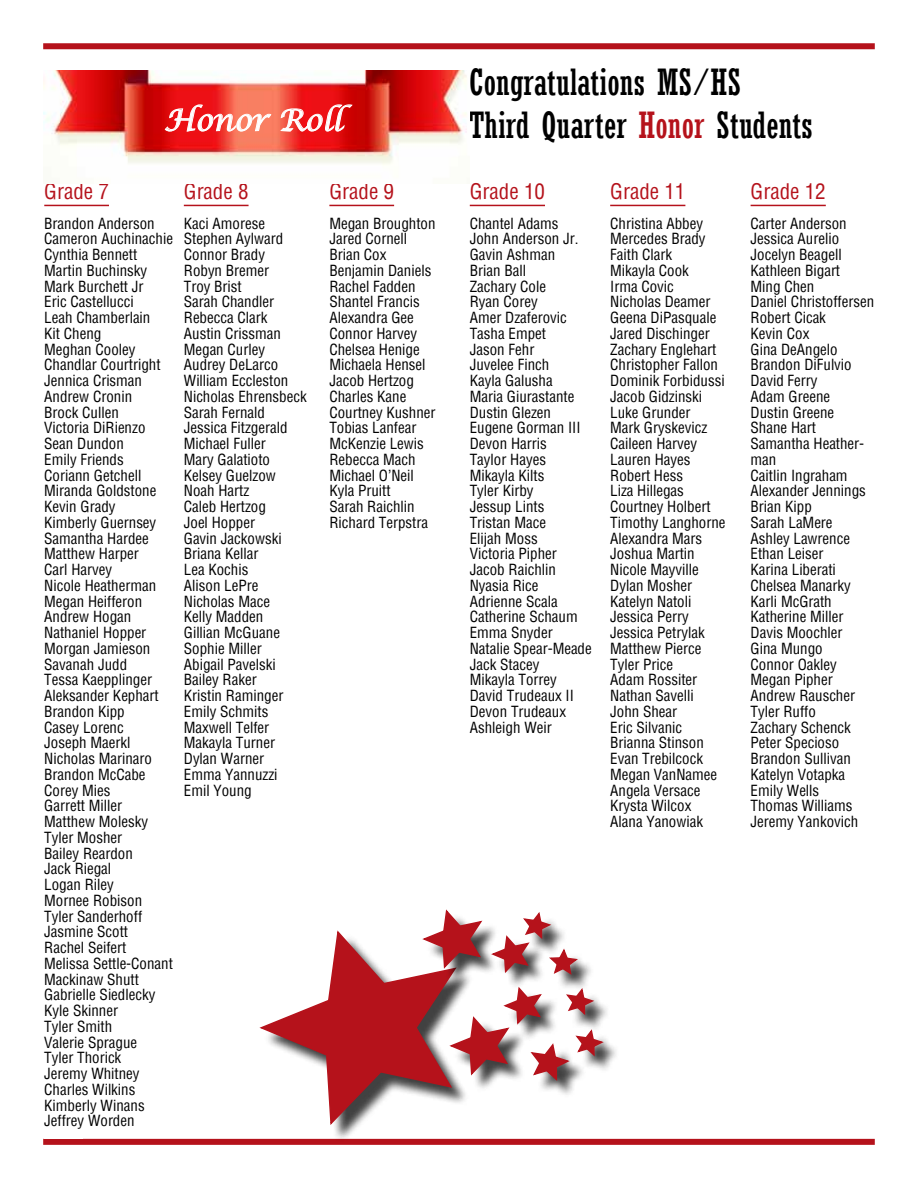
<style>
.page{position:relative;width:918px;height:1188px;background:#fff}
.page>*{position:absolute;margin:0;border:0;box-sizing:border-box;transform-origin:0 0}
.t1{font:condensed 36px/43.2px "Rockwell";color:#000}
.t2{font:italic 30px "Lucida Calligraphy";color:#fff}
.t3{font:condensed 21px "Helvetica";color:#b5121b}
.t4{font:condensed 15px/15.8px "Helvetica";color:#000}
.s1{color:#b5121b}
</style>
<div class="page">
<div style="left:43px;top:43px;width:832px;height:6px;background:#b5121b"></div>
<div style="left:43px;top:1139px;width:832px;height:6px;background:#b5121b"></div>
<div style="left:263px;top:934px;width:211px;height:208px;background:#000;opacity:.75"></div>
<div style="left:579px;top:1033px;width:42px;height:41px;background:#000;opacity:.75"></div>
<svg style="left:259px;top:909px;width:347px;height:218px"></svg>
<hr style="left:44px;top:205px;width:65px;height:1px;background:#b5121b">
<hr style="left:329px;top:205px;width:65px;height:1px;background:#b5121b">
<hr style="left:751px;top:205px;width:75px;height:1px;background:#b5121b">
<hr style="left:470px;top:205px;width:75px;height:1px;background:#b5121b">
<hr style="left:610px;top:205px;width:75px;height:1px;background:#b5121b">
<hr style="left:184px;top:205px;width:65px;height:1px;background:#b5121b">
<img style="left:43px;top:71px;width:424px;height:94px">
<svg style="left:164px;top:104px;width:108px;height:28px;background:#f3625a"></svg>
<svg style="left:280px;top:104px;width:73px;height:28px;background:#ed4949"></svg>
<h2 class="t2" style="left:164px;top:102px;width:180px">Honor Roll</h2>
<h3 class="t3" style="left:44px;top:178px;width:66px">Grade 7</h3>
<p class="t4" style="left:44px;top:215px;width:130px">Brandon Anderson<br>Cameron Auchinachie<br>Cynthia Bennett<br>Martin Buchinsky<br>Mark Burchett Jr<br>Eric Castellucci<br>Leah Chamberlain<br>Kit Cheng<br>Meghan Cooley<br>Chandlar Courtright<br>Jennica Crisman<br>Andrew Cronin<br>Brock Cullen<br>Victoria DiRienzo<br>Sean Dundon<br>Emily Friends<br>Coriann Getchell<br>Miranda Goldstone<br>Kevin Grady<br>Kimberly Guernsey<br>Samantha Hardee<br>Matthew Harper<br>Carl Harvey<br>Nicole Heatherman<br>Megan Heifferon<br>Andrew Hogan<br>Nathaniel Hopper<br>Morgan Jamieson<br>Savanah Judd<br>Tessa Kaepplinger<br>Aleksander Kephart<br>Brandon Kipp<br>Casey Lorenc<br>Joseph Maerkl<br>Nicholas Marinaro<br>Brandon McCabe<br>Corey Mies<br>Garrett Miller<br>Matthew Molesky<br>Tyler Mosher<br>Bailey Reardon<br>Jack Riegal<br>Logan Riley<br>Mornee Robison<br>Tyler Sanderhoff<br>Jasmine Scott<br>Rachel Seifert<br>Melissa Settle-Conant<br>Mackinaw Shutt<br>Gabrielle Siedlecky<br>Kyle Skinner<br>Tyler Smith<br>Valerie Sprague<br>Tyler Thorick<br>Jeremy Whitney<br>Charles Wilkins<br>Kimberly Winans<br>Jeffrey Worden</p>
<h1 class="t1" style="left:43px;top:1098px;width:28px">14</h1>
<h3 class="t3" style="left:184px;top:178px;width:66px">Grade 8</h3>
<p class="t4" style="left:184px;top:215px;width:124px">Kaci Amorese<br>Stephen Aylward<br>Connor Brady<br>Robyn Bremer<br>Troy Brist<br>Sarah Chandler<br>Rebecca Clark<br>Austin Crissman<br>Megan Curley<br>Audrey DeLarco<br>William Eccleston<br>Nicholas Ehrensbeck<br>Sarah Fernald<br>Jessica Fitzgerald<br>Michael Fuller<br>Mary Galatioto<br>Kelsey Guelzow<br>Noah Hartz<br>Caleb Hertzog<br>Joel Hopper<br>Gavin Jackowski<br>Briana Kellar<br>Lea Kochis<br>Alison LePre<br>Nicholas Mace<br>Kelly Madden<br>Gillian McGuane<br>Sophie Miller<br>Abigail Pavelski<br>Bailey Raker<br>Kristin Raminger<br>Emily Schmits<br>Maxwell Telfer<br>Makayla Turner<br>Dylan Warner<br>Emma Yannuzzi<br>Emil Young</p>
<h3 class="t3" style="left:329px;top:178px;width:66px">Grade 9</h3>
<p class="t4" style="left:329px;top:215px;width:108px">Megan Broughton<br>Jared Cornell<br>Brian Cox<br>Benjamin Daniels<br>Rachel Fadden<br>Shantel Francis<br>Alexandra Gee<br>Connor Harvey<br>Chelsea Henige<br>Michaela Hensel<br>Jacob Hertzog<br>Charles Kane<br>Courtney Kushner<br>Tobias Lanfear<br>McKenzie Lewis<br>Rebecca Mach<br>Michael O’Neil<br>Kyla Pruitt<br>Sarah Raichlin<br>Richard Terpstra</p>
<h1 class="t1" style="left:469px;top:60px;width:345px">Congratulations MS/HS<br>Third Quarter <span class="s1">Honor</span> Students</h1>
<h3 class="t3" style="left:470px;top:178px;width:77px">Grade 10</h3>
<p class="t4" style="left:470px;top:215px;width:124px">Chantel Adams<br>John Anderson Jr.<br>Gavin Ashman<br>Brian Ball<br>Zachary Cole<br>Ryan Corey<br>Amer Dzaferovic<br>Tasha Empet<br>Jason Fehr<br>Juvelee Finch<br>Kayla Galusha<br>Maria Giurastante<br>Dustin Glezen<br>Eugene Gorman III<br>Devon Harris<br>Taylor Hayes<br>Mikayla Kilts<br>Tyler Kirby<br>Jessup Lints<br>Tristan Mace<br>Elijah Moss<br>Victoria Pipher<br>Jacob Raichlin<br>Nyasia Rice<br>Adrienne Scala<br>Catherine Schaum<br>Emma Snyder<br>Natalie Spear-Meade<br>Jack Stacey<br>Mikayla Torrey<br>David Trudeaux II<br>Devon Trudeaux<br>Ashleigh Weir</p>
<h3 class="t3" style="left:610px;top:178px;width:77px">Grade 11</h3>
<p class="t4" style="left:610px;top:215px;width:117px">Christina Abbey<br>Mercedes Brady<br>Faith Clark<br>Mikayla Cook<br>Irma Covic<br>Nicholas Deamer<br>Geena DiPasquale<br>Jared Dischinger<br>Zachary Englehart<br>Christopher Fallon<br>Dominik Forbidussi<br>Jacob Gidzinski<br>Luke Grunder<br>Mark Gryskevicz<br>Caileen Harvey<br>Lauren Hayes<br>Robert Hess<br>Liza Hillegas<br>Courtney Holbert<br>Timothy Langhorne<br>Alexandra Mars<br>Joshua Martin<br>Nicole Mayville<br>Dylan Mosher<br>Katelyn Natoli<br>Jessica Perry<br>Jessica Petrylak<br>Matthew Pierce<br>Tyler Price<br>Adam Rossiter<br>Nathan Savelli<br>John Shear<br>Eric Silvanic<br>Brianna Stinson<br>Evan Trebilcock<br>Megan VanNamee<br>Angela Versace<br>Krysta Wilcox<br>Alana Yanowiak</p>
<h3 class="t3" style="left:751px;top:178px;width:77px">Grade 12</h3>
<p class="t4" style="left:751px;top:215px;width:125px">Carter Anderson<br>Jessica Aurelio<br>Jocelyn Beagell<br>Kathleen Bigart<br>Ming Chen<br>Daniel Christoffersen<br>Robert Cicak<br>Kevin Cox<br>Gina DeAngelo<br>Brandon DiFulvio<br>David Ferry<br>Adam Greene<br>Dustin Greene<br>Shane Hart<br>Samantha Heather&shy;man<br>Caitlin Ingraham<br>Alexander Jennings<br>Brian Kipp<br>Sarah LaMere<br>Ashley Lawrence<br>Ethan Leiser<br>Karina Liberati<br>Chelsea Manarky<br>Karli McGrath<br>Katherine Miller<br>Davis Moochler<br>Gina Mungo<br>Connor Oakley<br>Megan Pipher<br>Andrew Rauscher<br>Tyler Ruffo<br>Zachary Schenck<br>Peter Specioso<br>Brandon Sullivan<br>Katelyn Votapka<br>Emily Wells<br>Thomas Williams<br>Jeremy Yankovich</p>
</div>
